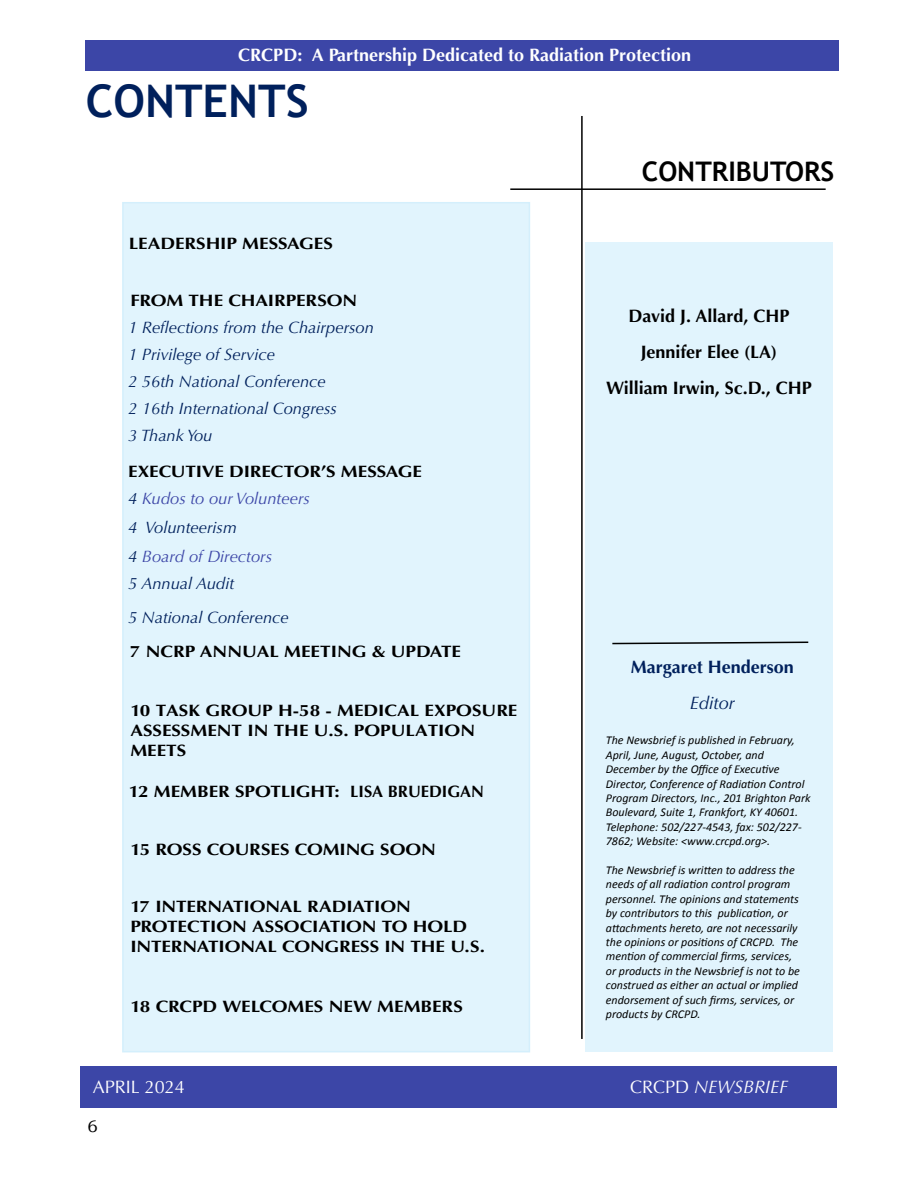
<style>
.page{position:relative;width:918px;height:1188px;background:#fff}
.page>*{position:absolute;margin:0;border:0;box-sizing:border-box;transform-origin:0 0}
.Boxes{font:700 45px "Trebuchet MS";color:#00205c}
.Contributors_Title{font:700 27px "Trebuchet MS";color:#000}
.Body_Text_Optima_Black{font:700 18px "Optima";color:#000}
.t1{font:700 18px "Optima";color:#fff}
.Boxes-2{font:700 18px "Optima";color:#00205c}
.t2{font:italic 18px "Optima";color:#fff}
.t3{font:18px "Optima";color:#fff}
.Boxes-3{font:italic 18px "Optima";color:#00205c}
.TOC_HEAD{font:700 16.5px/19.8px "Optima";letter-spacing:-.005em;color:#000;scale:1.15 1}
.TOC_entry_text{font:italic 16.5px "Optima";color:#00205c}
.TOC_entry_text-2{font:700 16.5px "Optima";color:#000;scale:1.15 1}
.TOC_entry_text-3{font:italic 16.5px "Optima";color:#3c46a7}
.TOC_entry{font:700 16.5px "Optima";color:#000;scale:1.15 1}
.Table_of_Contents{font:700 16.5px "Optima";letter-spacing:-.005em;color:#000;scale:1.15 1}
.From_CH_and_ED{font:700 16.5px "Optima";letter-spacing:-.01em;color:#000;scale:1.15 1}
.t4{font:16.5px "Bookman Old Style";color:#000}
.continued{font:italic 12px/14.4px "Calibri";color:#000}
.s1{color:#00205c}
.s2{font-style:normal}
</style>
<div class="page">
<div style="left:80px;top:1066px;width:757px;height:42px;background:#3c46a7"></div>
<div style="left:85px;top:40px;width:754px;height:30px;background:#3c46a7"></div>
<hr style="left:581px;top:116px;width:2px;height:923px;background:#000">
<hr style="left:510px;top:188px;width:316px;height:2px;background:#000">
<div style="left:123px;top:203px;width:406px;height:849px;background:#e1f4fd"></div>
<div style="left:122px;top:202px;width:408px;height:850px;border:2px solid #d4effc"></div>
<div style="left:585px;top:242px;width:248px;height:810px;background:#e1f4fd"></div>
<svg style="left:612px;top:641px;width:197px;height:4px"></svg>
<h3 class="t1" style="left:238px;top:44px;width:454px">CRCPD: A Partnership Dedicated to Radiation Protection</h3>
<p class="Boxes" style="left:86px;top:73px;width:224px">CONTENTS</p>
<p class="Table_of_Contents" style="left:129px;top:233px;width:179px">LEADERSHIP MESSAGES</p>
<p class="From_CH_and_ED" style="left:130px;top:291px;width:199px">FROM THE CHAIRPERSON</p>
<p class="TOC_entry_text" style="left:128px;top:318px;width:247px">1 Reflections from the Chairperson</p>
<p class="TOC_entry_text" style="left:128px;top:345px;width:148px">1 Privilege of Service</p>
<p class="TOC_entry_text" style="left:128px;top:372px;width:199px">2 56th National Conference</p>
<p class="TOC_entry_text" style="left:128px;top:399px;width:210px">2 16th International Congress</p>
<p class="TOC_entry_text" style="left:128px;top:426px;width:86px">3 Thank You</p>
<p class="TOC_entry_text-2" style="left:128px;top:462px;width:257px">EXECUTIVE DIRECTOR’S MESSAGE</p>
<p class="TOC_entry_text-3" style="left:128px;top:489px;width:183px"><span class="s1">4</span> Kudos to our Volunteers</p>
<p class="TOC_entry_text" style="left:128px;top:518px;width:110px">4 Volunteerism</p>
<p class="TOC_entry_text-3" style="left:128px;top:547px;width:145px"><span class="s1">4</span> Board of Directors</p>
<p class="TOC_entry_text" style="left:128px;top:574px;width:108px">5 Annual Audit</p>
<p class="TOC_entry_text" style="left:128px;top:608px;width:162px">5 National Conference</p>
<p class="TOC_entry_text-2" style="left:130px;top:642px;width:289px">7 NCRP ANNUAL MEETING &amp; UPDATE</p>
<p class="TOC_HEAD" style="left:130px;top:701px;width:338px">10 TASK GROUP H-58 - MEDICAL EXPOSURE<br>ASSESSMENT IN THE U.S. POPULATION<br>MEETS</p>
<p class="TOC_entry" style="left:129px;top:782px;width:310px">12 MEMBER SPOTLIGHT: LISA BRUEDIGAN</p>
<p class="TOC_HEAD" style="left:130px;top:839px;width:267px">15 ROSS COURSES COMING SOON</p>
<p class="TOC_HEAD" style="left:130px;top:897px;width:310px">17 INTERNATIONAL RADIATION<br>PROTECTION ASSOCIATION TO HOLD<br>INTERNATIONAL CONGRESS IN THE U.S.</p>
<p class="TOC_HEAD" style="left:130px;top:997px;width:291px">18 CRCPD WELCOMES NEW MEMBERS</p>
<p class="Contributors_Title" style="left:642px;top:155px;width:194px">CONTRIBUTORS</p>
<p class="Body_Text_Optima_Black" style="left:629px;top:305px;width:162px">David J. Allard, CHP</p>
<p class="Body_Text_Optima_Black" style="left:641px;top:341px;width:138px">Jennifer Elee (LA)</p>
<p class="Body_Text_Optima_Black" style="left:606px;top:377px;width:207px">William Irwin, Sc.D., CHP</p>
<p class="Boxes-2" style="left:631px;top:656px;width:165px">Margaret Henderson</p>
<p class="Boxes-3" style="left:690px;top:692px;width:46px">Editor</p>
<p class="continued" style="left:606px;top:733px;width:206px">The Newsbrief is published in February, April, June, August, October, and December by the Office of Executive Director, Conference of Radiation Control Program Directors, Inc., 201 Brighton Park Boulevard, Suite 1, Frankfort, KY 40601.<br>Telephone: 502/227-4543, fax: 502/227- 7862; Website: &lt;www.crcpd.org&gt;.</p>
<p class="continued" style="left:606px;top:862px;width:196px">The Newsbrief is written to address the needs of all radiation control program personnel. The opinions and statements by contributors to this publication, or attachments hereto, are not necessarily the opinions or positions of CRCPD. The mention of commercial firms, services, or products in the Newsbrief is not to be construed as either an actual or implied endorsement of such firms, services, or products by CRCPD.</p>
<h3 class="t3" style="left:93px;top:1077px;width:94px">APRIL 2024</h3>
<h3 class="t2" style="left:630px;top:1077px;width:160px"><span class="s2">CRCPD</span> NEWSBRIEF</h3>
<h3 class="t4" style="left:88px;top:1117px;width:12px">6</h3>
</div>
